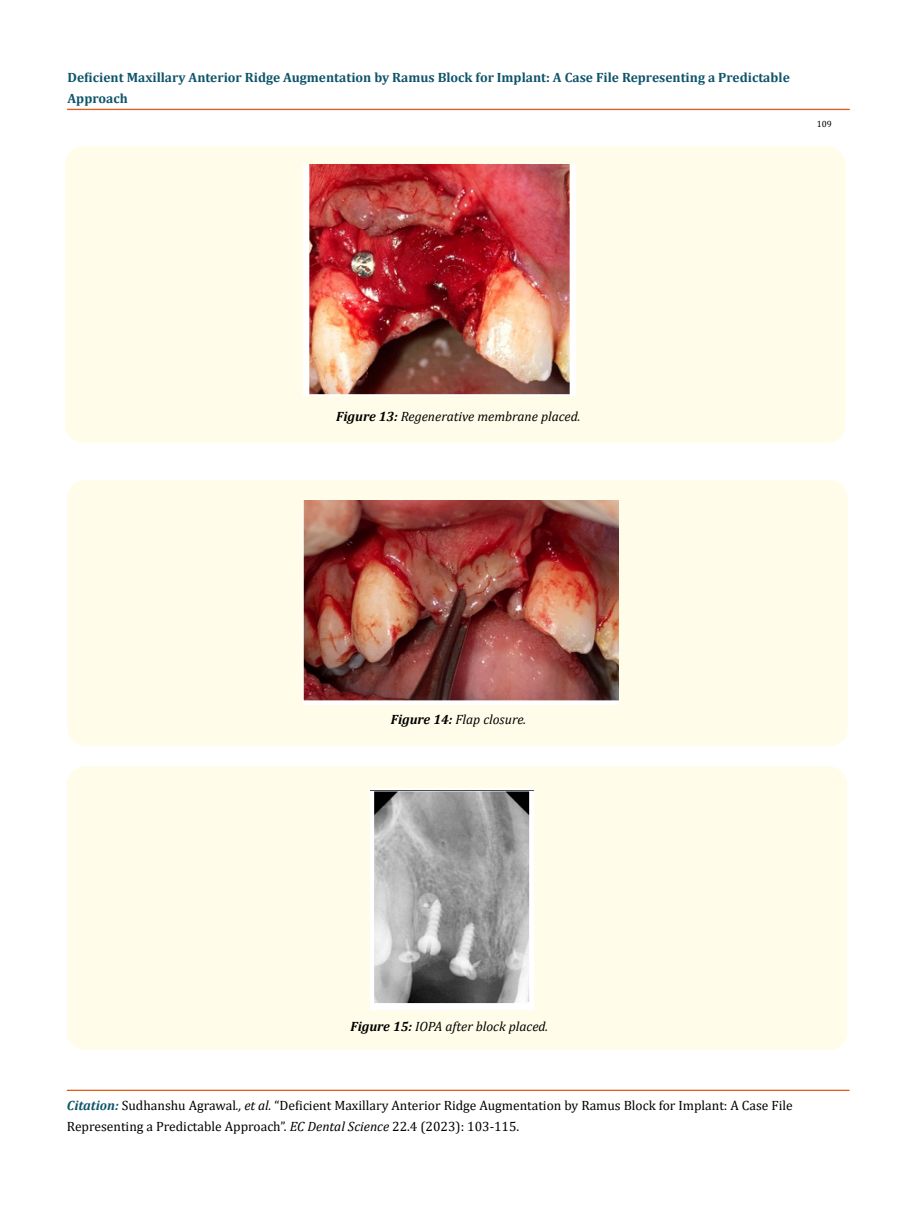
<style>
.page{position:relative;width:917px;height:1206px;background:#fff}
.page>*{position:absolute;margin:0;border:0;box-sizing:border-box;transform-origin:0 0}
.t1{font:13.5px/21px "Cambria";color:#000}
.t2{font:700 13.5px/21px "Cambria";color:#0e546a}
.t3{font:italic 13.5px "Cambria";color:#000}
.t4{font:9px "Cambria";color:#000}
.s1{font-weight:700}
.s2{font-weight:700;font-style:italic;color:#0e546a}
.s3{font-style:italic}
</style>
<div class="page">
<div style="left:67px;top:109px;width:782px;height:1px;border:1px solid #e05d1a"></div>
<div style="left:67px;top:1090px;width:782px;height:1px;border:1px solid #e05d1a"></div>
<div style="left:65px;top:147px;width:780px;height:296px;background:#fffde9;border-radius:18px"></div>
<img style="left:303px;top:165px;width:272px;height:230px">
<div style="left:67px;top:480px;width:780px;height:266px;background:#fffde9;border-radius:18px"></div>
<img style="left:303px;top:500px;width:315px;height:205px">
<div style="left:67px;top:766px;width:780px;height:284px;background:#fffde9;border-radius:18px"></div>
<img style="left:370px;top:789px;width:163px;height:221px">
<p class="t2" style="left:68px;top:67px;width:723px">Deficient Maxillary Anterior Ridge Augmentation by Ramus Block for Implant: A Case File Representing a Predictable<br>Approach</p>
<p class="t4" style="left:816px;top:118px;width:16px">109</p>
<p class="t3" style="left:336px;top:407px;width:246px"><span class="s1">Figure 13:</span> Regenerative membrane placed.</p>
<p class="t3" style="left:391px;top:710px;width:137px"><span class="s1">Figure 14:</span> Flap closure.</p>
<p class="t3" style="left:350px;top:1017px;width:199px"><span class="s1">Figure 15:</span> IOPA after block placed.</p>
<p class="t1" style="left:67px;top:1095px;width:727px"><span class="s2">Citation:</span> Sudhanshu Agrawal<span class="s3">., et al.</span> “Deficient Maxillary Anterior Ridge Augmentation by Ramus Block for Implant: A Case File<br>Representing a Predictable Approach”. <span class="s3">EC Dental Science</span> 22.4 (2023): 103-115.</p>
</div>
